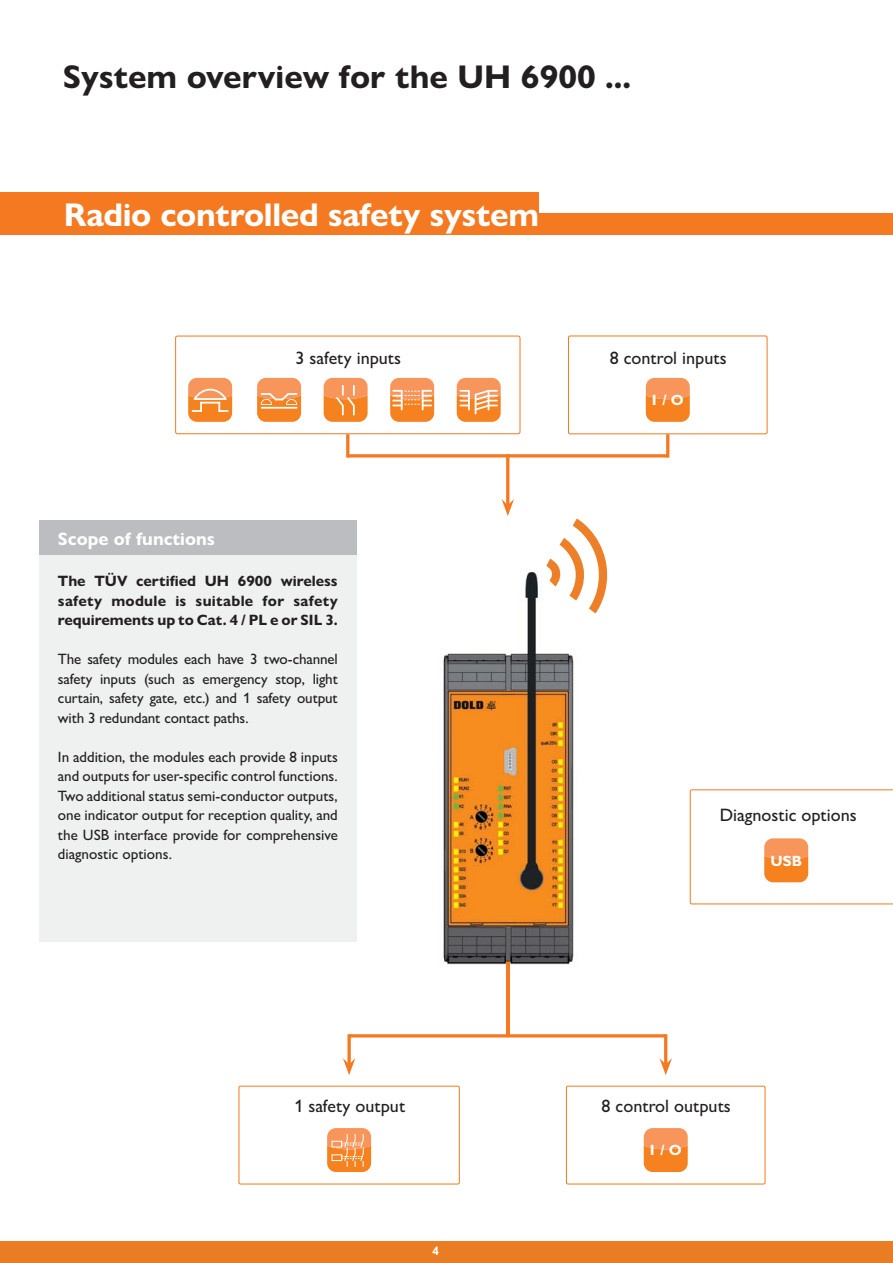
<style>
.page{position:relative;width:893px;height:1263px;background:#fff}
.page>*{position:absolute;margin:0;border:0;box-sizing:border-box;transform-origin:0 0}
.t1{font:700 33px "Gill Sans Nova";color:#231f20}
.t2{font:700 33px "Gill Sans Nova";letter-spacing:-.01em;color:#fff}
.t3{font:500 18px "Gill Sans Nova";color:#231f20}
.t4{font:700 18px "Gill Sans Nova";color:#fff}
.t5{font:500 15px/19.5px "Gill Sans Nova";letter-spacing:-.01em;color:#231f20;text-align:justify}
.t6{font:700 15px/19.5px "Gill Sans Nova";letter-spacing:.015em;color:#231f20;text-align:justify}
.t7{font:700 14.85px "Gill Sans Std";color:#fff}
.t8{font:700 12px "Arial";color:#fff}
</style>
<div class="page">
<div style="left:0;top:1242px;width:893px;height:21px;background:#ea7d24"></div>
<div style="left:0;top:213px;width:893px;height:22px;background:#f47920"></div>
<svg style="left:349px;top:454px;width:317px;height:4px"></svg>
<hr style="left:666px;top:434px;width:3px;height:24px;background:#f47920">
<hr style="left:346px;top:434px;width:3px;height:24px;background:#f47920">
<hr style="left:506px;top:956px;width:3px;height:80px;background:#f47920">
<hr style="left:506px;top:454px;width:3px;height:51px;background:#f47920">
<svg style="left:502px;top:499px;width:12px;height:17px"></svg>
<img style="left:443px;top:572px;width:131px;height:402px">
<img style="left:506px;top:956px;width:3px;height:18px">
<svg style="left:538px;top:518px;width:69px;height:103px"></svg>
<div style="left:39px;top:520px;width:318px;height:36px;background:#bbbdc0"></div>
<div style="left:39px;top:555px;width:318px;height:387px;background:#eff0f0"></div>
<svg style="left:351px;top:1034px;width:313px;height:4px"></svg>
<svg style="left:347px;top:1034px;width:4px;height:24px"></svg>
<svg style="left:343px;top:1058px;width:12px;height:17px"></svg>
<hr style="left:664px;top:1034px;width:3px;height:30px;background:#f47920">
<svg style="left:659px;top:1058px;width:13px;height:17px"></svg>
<div style="left:566px;top:1086px;width:199px;height:98px;border:1px solid #f47920;border-radius:2px"></div>
<svg style="left:644px;top:1128px;width:44px;height:44px;background:#f68f42"></svg>
<div style="left:239px;top:1086px;width:221px;height:98px;border:1px solid #f47920;border-radius:2px"></div>
<svg style="left:327px;top:1128px;width:44px;height:44px;background:#f79c57"></svg>
<div style="left:175px;top:336px;width:345px;height:98px;border:1px solid #f47920;border-radius:2px"></div>
<svg style="left:390px;top:378px;width:44px;height:44px;background:#f79b57"></svg>
<hr style="left:401px;top:390px;width:2px;height:20px;background:#fff">
<svg style="left:188px;top:378px;width:44px;height:44px;background:#f79c59"></svg>
<svg style="left:257px;top:378px;width:44px;height:44px;background:#f79a55"></svg>
<svg style="left:324px;top:378px;width:44px;height:44px;background:#f6964e"></svg>
<svg style="left:457px;top:378px;width:44px;height:44px;background:#f7a262"></svg>
<div style="left:568px;top:336px;width:199px;height:98px;border:1px solid #f47920;border-radius:2px"></div>
<svg style="left:646px;top:378px;width:44px;height:44px;background:#f68f42"></svg>
<svg style="left:690px;top:789px;width:203px;height:115px"></svg>
<div style="left:0;top:192px;width:538px;height:43px;background:#f47920"></div>
<h1 class="t1" style="left:63px;top:65px;width:570px">System overview for the UH 6900 ...</h1>
<h1 class="t2" style="left:64px;top:204px;width:477px">Radio controlled safety system</h1>
<p class="t3" style="left:296px;top:352px;width:107px">3 safety inputs</p>
<p class="t3" style="left:610px;top:352px;width:118px">8 control inputs</p>
<p class="t4" style="left:58px;top:532px;width:159px">Scope of functions</p>
<p class="t6" style="left:58px;top:573px;width:281px">The TÜV certified UH 6900 wireless safety module is suitable for safety requirements up to Cat. 4 / PL e or SIL 3.</p>
<p class="t5" style="left:58px;top:651px;width:281px">The safety modules each have 3 two-channel safety inputs (such as emergency stop, light curtain, safety gate, etc.) and 1 safety output with 3 redundant contact paths.</p>
<p class="t5" style="left:58px;top:748px;width:281px">In addition, the modules each provide 8 inputs and outputs for user-specific control functions.<br>Two additional status semi-conductor outputs, one indicator output for reception quality, and the USB interface provide for comprehensive diagnostic options.</p>
<p class="t7" style="left:652px;top:391px;width:33px">I / O</p>
<p class="t3" style="left:720px;top:809px;width:138px">Diagnostic options</p>
<p class="t7" style="left:770px;top:852px;width:33px">USB</p>
<p class="t3" style="left:294px;top:1100px;width:112px">1 safety output</p>
<p class="t3" style="left:602px;top:1100px;width:131px">8 control outputs</p>
<p class="t8" style="left:433px;top:1244px;width:8px">4</p>
<p class="t7" style="left:650px;top:1141px;width:33px">I / O</p>
</div>
